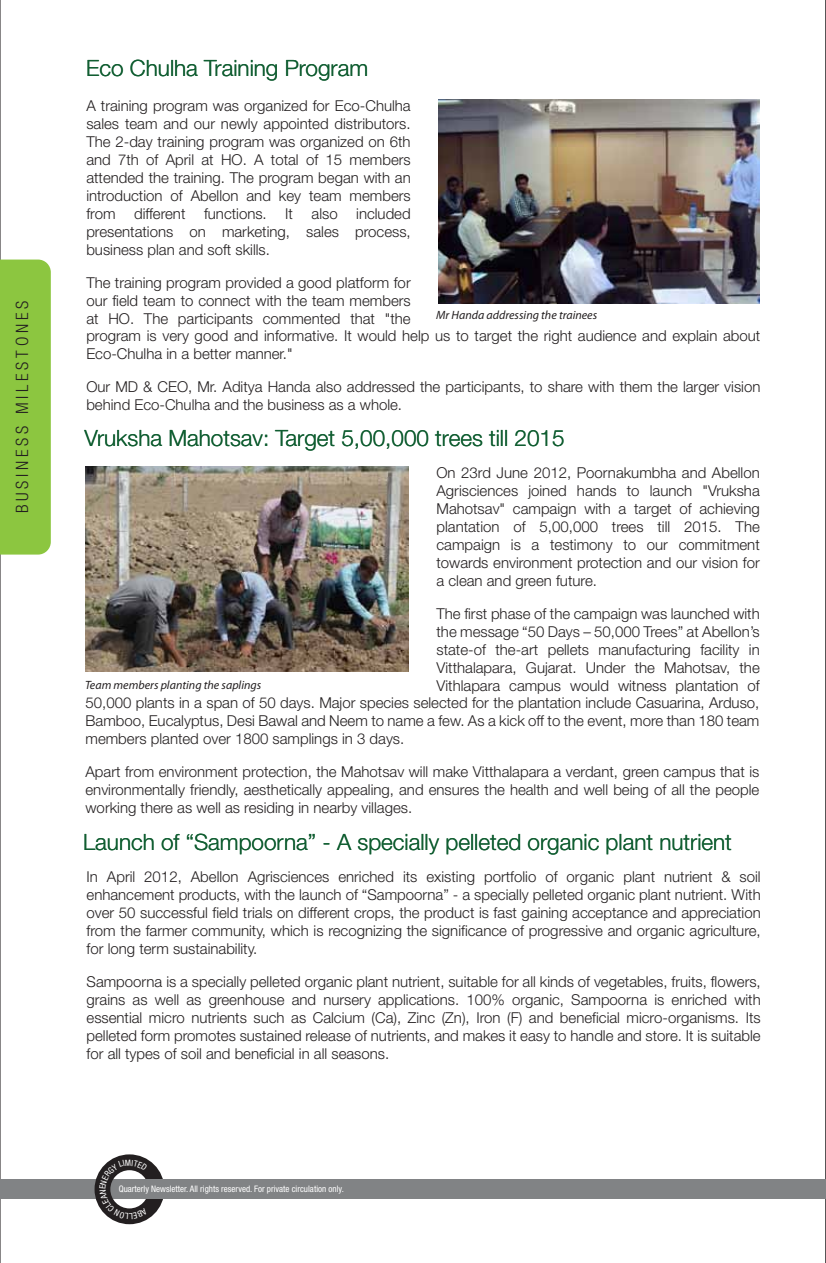
<style>
.page{position:relative;width:826px;height:1263px;background:#fff}
.page>*{position:absolute;margin:0;border:0;box-sizing:border-box;transform-origin:0 0}
.t1{font:300 22.5px "Helvetica Neue";color:#115e32}
.t2{font:300 condensed 17.1px "Helvetica Neue";letter-spacing:.22em;color:#231f20}
.t3{font:300 15px/18px "Helvetica Neue";color:#231f20;text-align:justify}
.t4{font:italic 12px "Myriad Pro";color:#231f20}
.t5{font:condensed 9px "Helvetica Neue";color:#fff}
</style>
<div class="page">
<div style="left:0;top:1179px;width:146px;height:19px;background:#818385"></div>
<div style="left:116px;top:1179px;width:710px;height:19px;background:#818385"></div>
<div style="left:0;top:260px;width:51px;height:295px;background:#8cc640"></div>
<img style="left:438px;top:99px;width:321px;height:205px">
<img style="left:85px;top:467px;width:324px;height:204px">
<svg style="left:95px;top:1154px;width:69px;height:70px"></svg>
<p class="t2" style="left:12px;top:513px;width:214px;rotate:-90deg">BUSINESS MILESTONES</p>
<p class="t1" style="left:86px;top:54px;width:283px">Eco Chulha Training Program</p>
<p class="t3" style="left:86px;top:96px;width:326px">A training program was organized for Eco-Chulha sales team and our newly appointed distributors.<br>The 2-day training program was organized on 6th and 7th of April at HO. A total of 15 members attended the training. The program began with an introduction of Abellon and key team members from different functions. It also included presentations on marketing, sales process, business plan and soft skills.</p>
<p class="t3" style="left:86px;top:273px;width:675px;text-align:left">The training program provided a good platform for<br>our field team to connect with the team members<br>at HO. The participants commented that "the<br>program is very good and informative. It would help us to target the right audience and explain about Eco-Chulha in a better manner."</p>
<p class="t3" style="left:86px;top:377px;width:675px">Our MD &amp; CEO, Mr. Aditya Handa also addressed the participants, to share with them the larger vision behind Eco-Chulha and the business as a whole.</p>
<p class="t4" style="left:436px;top:308px;width:162px">Mr Handa addressing the trainees</p>
<p class="t1" style="left:85px;top:424px;width:481px">Vruksha Mahotsav: Target 5,00,000 trees till 2015</p>
<p class="t3" style="left:436px;top:463px;width:325px">On 23rd June 2012, Poornakumbha and Abellon Agrisciences joined hands to launch "Vruksha Mahotsav" campaign with a target of achieving plantation of 5,00,000 trees till 2015. The campaign is a testimony to our commitment towards environment protection and our vision for a clean and green future.</p>
<p class="t3" style="left:436px;top:604px;width:325px">The first phase of the campaign was launched with the message “50 Days – 50,000 Trees” at Abellon’s state-of the-art pellets manufacturing facility in Vitthalapara, Gujarat. Under the Mahotsav, the</p>
<p class="t4" style="left:85px;top:677px;width:178px">Team members planting the saplings</p>
<p class="t3" style="left:85px;top:676px;width:675px;text-indent:351px">Vithlapara campus would witness plantation of 50,000 plants in a span of 50 days. Major species selected for the plantation include Casuarina, Arduso, Bamboo, Eucalyptus, Desi Bawal and Neem to name a few. As a kick off to the event, more than 180 team members planted over 1800 samplings in 3 days.</p>
<p class="t3" style="left:85px;top:762px;width:675px">Apart from environment protection, the Mahotsav will make Vitthalapara a verdant, green campus that is environmentally friendly, aesthetically appealing, and ensures the health and well being of all the people working there as well as residing in nearby villages.</p>
<p class="t1" style="left:83px;top:828px;width:650px">Launch of “Sampoorna” - A specially pelleted organic plant nutrient</p>
<p class="t3" style="left:87px;top:867px;width:675px">In April 2012, Abellon Agrisciences enriched its existing portfolio of organic plant nutrient &amp; soil enhancement products, with the launch of “Sampoorna” - a specially pelleted organic plant nutrient. With over 50 successful field trials on different crops, the product is fast gaining acceptance and appreciation from the farmer community, which is recognizing the significance of progressive and organic agriculture, for long term sustainability.</p>
<p class="t3" style="left:87px;top:972px;width:675px">Sampoorna is a specially pelleted organic plant nutrient, suitable for all kinds of vegetables, fruits, flowers, grains as well as greenhouse and nursery applications. 100% organic, Sampoorna is enriched with essential micro nutrients such as Calcium (Ca), Zinc (Zn), Iron (F) and beneficial micro-organisms. Its pelleted form promotes sustained release of nutrients, and makes it easy to handle and store. It is suitable for all types of soil and beneficial in all seasons.</p>
<p class="t5" style="left:119px;top:1183px;width:226px">Quarterly Newsletter. All rights reserved. For private circulation only.</p>
</div>
